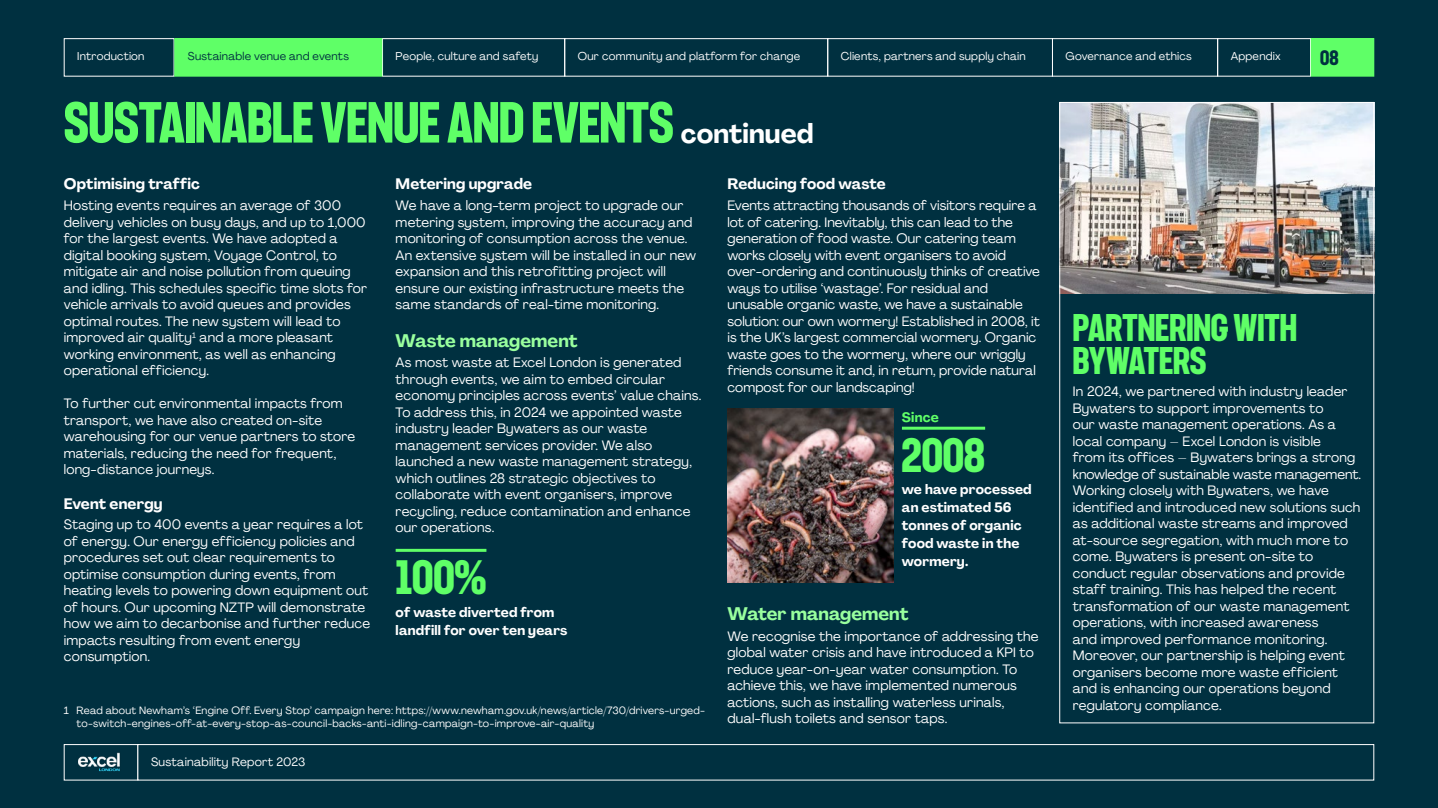
<style>
.page{position:relative;width:1438px;height:808px;background:#fff}
.page>*{position:absolute;margin:0;border:0;box-sizing:border-box;transform-origin:0 0}
.t1{font:700 54px "F37 Judge";color:#5fff67}
.t2{font:700 45px "F37 Judge";letter-spacing:-.005em;color:#5fff67}
.t3{font:700 36px/33px "F37 Judge";color:#5fff67}
.t4{font:700 19.5px "F37 Judge";color:#003040}
.t5{font:700 18px "PP Agrandir";letter-spacing:.005em;color:#99ff9e}
.t6{font:700 15px "PP Agrandir";letter-spacing:.01em;color:#fff}
.t7{font:13.5px/16.5px "PP Agrandir";letter-spacing:.01em;color:#fff}
.t8{font:700 13.5px/18px "PP Agrandir";letter-spacing:.01em;color:#fff}
.t9{font:700 13.5px "PP Agrandir";letter-spacing:.015em;color:#5fff67}
.t10{font:12px "PP Agrandir";letter-spacing:.015em;color:#fff}
.t11{font:11.25px "PP Agrandir";letter-spacing:.02em;color:#fff}
.t12{font:11.25px "PP Agrandir";letter-spacing:.02em;color:#003040}
.t13{font:10.5px/13.5px "PP Agrandir";letter-spacing:.02em;color:#fff}
.s1{font-family:"PP Agrandir";font-size:27px;color:#fff}
</style>
<div class="page">
<div style="left:0;top:0;width:1437px;height:808px;background:#003040"></div>
<img style="left:1061px;top:104px;width:310px;height:189px">
<hr style="left:395px;top:549px;width:91px;height:3px;background:#5fff67">
<img style="left:727px;top:408px;width:166px;height:174px">
<hr style="left:901px;top:427px;width:84px;height:3px;background:#5fff67">
<div style="left:382px;top:38px;width:183px;height:39px;border:1px solid #fff"></div>
<div style="left:564px;top:38px;width:264px;height:39px;border:1px solid #fff"></div>
<div style="left:827px;top:38px;width:225px;height:39px;border:1px solid #fff"></div>
<div style="left:1051px;top:38px;width:166px;height:39px;border:1px solid #fff"></div>
<div style="left:1217px;top:38px;width:93px;height:39px;border:1px solid #fff"></div>
<div style="left:64px;top:744px;width:74px;height:36px;background:#003040;border:1px solid #fff"></div>
<div style="left:137px;top:744px;width:1236px;height:36px;border:1px solid #fff"></div>
<img style="left:78px;top:752px;width:42px;height:20px">
<div style="left:1310px;top:39px;width:63px;height:37px;background:#5fff67"></div>
<div style="left:1310px;top:38px;width:63px;height:39px;border:1px solid #5fff67"></div>
<div style="left:64px;top:38px;width:110px;height:39px;border:1px solid #fff"></div>
<div style="left:175px;top:39px;width:207px;height:37px;background:#5fff67"></div>
<div style="left:174px;top:38px;width:208px;height:39px;border:1px solid #5fff67"></div>
<p class="t11" style="left:77px;top:49px;width:69px">Introduction</p>
<p class="t12" style="left:188px;top:49px;width:162px">Sustainable venue and events</p>
<p class="t11" style="left:395px;top:49px;width:144px">People, culture and safety</p>
<p class="t11" style="left:578px;top:49px;width:224px">Our community and platform for change</p>
<p class="t11" style="left:840px;top:49px;width:186px">Clients, partners and supply chain</p>
<p class="t11" style="left:1065px;top:49px;width:128px">Governance and ethics</p>
<p class="t11" style="left:1230px;top:49px;width:51px">Appendix</p>
<h1 class="t1" style="left:64px;top:81px;width:751px">SUSTAINABLE VENUE AND EVENTS <span class="s1">continued</span></h1>
<h3 class="t4" style="left:1319px;top:43px;width:20px">08</h3>
<p class="t6" style="left:64px;top:175px;width:138px">Optimising traffic</p>
<p class="t7" style="left:64px;top:197px;width:305px">Hosting events requires an average of 300 delivery vehicles on busy days, and up to 1,000 for the largest events. We have adopted a digital booking system, Voyage Control, to mitigate air and noise pollution from queuing and idling. This schedules specific time slots for vehicle arrivals to avoid queues and provides optimal routes. The new system will lead to improved air quality<sup>1</sup> and a more pleasant working environment, as well as enhancing operational efficiency.</p>
<p class="t7" style="left:64px;top:395px;width:293px">To further cut environmental impacts from transport, we have also created on-site warehousing for our venue partners to store materials, reducing the need for frequent, long-distance journeys.</p>
<p class="t6" style="left:64px;top:494px;width:100px">Event energy</p>
<p class="t7" style="left:64px;top:516px;width:308px">Staging up to 400 events a year requires a lot of energy. Our energy efficiency policies and procedures set out clear requirements to optimise consumption during events, from heating levels to powering down equipment out of hours. Our upcoming NZTP will demonstrate how we aim to decarbonise and further reduce impacts resulting from event energy consumption.</p>
<p class="t6" style="left:395px;top:175px;width:138px">Metering upgrade</p>
<p class="t7" style="left:395px;top:197px;width:302px">We have a long-term project to upgrade our metering system, improving the accuracy and monitoring of consumption across the venue.<br>An extensive system will be installed in our new expansion and this retrofitting project will ensure our existing infrastructure meets the same standards of real-time monitoring.</p>
<h3 class="t5" style="left:395px;top:329px;width:183px">Waste management</h3>
<p class="t7" style="left:395px;top:354px;width:307px">As most waste at Excel London is generated through events, we aim to embed circular economy principles across events’ value chains.<br>To address this, in 2024 we appointed waste industry leader Bywaters as our waste management services provider. We also launched a new waste management strategy, which outlines 28 strategic objectives to collaborate with event organisers, improve recycling, reduce contamination and enhance our operations.</p>
<h2 class="t2" style="left:395px;top:543px;width:92px">100%</h2>
<p class="t8" style="left:395px;top:603px;width:173px">of waste diverted from landfill for over ten years</p>
<p class="t13" style="left:77px;top:703px;width:630px;text-indent:-13px">1 Read about Newham’s ‘Engine Off. Every Stop’ campaign here: https://www.newham.gov.uk/news/article/730/drivers-urged&shy;to-switch-engines-off-at-every-stop-as-council-backs-anti-idling-campaign-to-improve-air-quality</p>
<p class="t10" style="left:151px;top:754px;width:156px">Sustainability Report 2023</p>
<p class="t6" style="left:727px;top:175px;width:160px">Reducing food waste</p>
<p class="t7" style="left:727px;top:197px;width:314px">Events attracting thousands of visitors require a lot of catering. Inevitably, this can lead to the generation of food waste. Our catering team works closely with event organisers to avoid over-ordering and continuously thinks of creative ways to utilise ‘wastage’. For residual and unusable organic waste, we have a sustainable solution: our own wormery! Established in 2008, it is the UK’s largest commercial wormery. Organic waste goes to the wormery, where our wriggly friends consume it and, in return, provide natural compost for our landscaping!</p>
<p class="t9" style="left:901px;top:409px;width:38px">Since</p>
<h2 class="t2" style="left:901px;top:421px;width:85px">2008</h2>
<p class="t8" style="left:901px;top:481px;width:131px">we have processed an estimated 56 tonnes of organic food waste in the wormery.</p>
<h3 class="t5" style="left:727px;top:602px;width:183px">Water management</h3>
<p class="t7" style="left:727px;top:627px;width:312px">We recognise the importance of addressing the global water crisis and have introduced a KPI to reduce year-on-year water consumption. To achieve this, we have implemented numerous actions, such as installing waterless urinals, dual-flush toilets and sensor taps.</p>
<h3 class="t3" style="left:1072px;top:309px;width:226px">PARTNERING WITH<br>BYWATERS</h3>
<p class="t7" style="left:1072px;top:383px;width:290px">In 2024, we partnered with industry leader Bywaters to support improvements to<br>our waste management operations. As a local company – Excel London is visible<br>from its offices – Bywaters brings a strong knowledge of sustainable waste management.<br>Working closely with Bywaters, we have identified and introduced new solutions such as additional waste streams and improved at-source segregation, with much more to come. Bywaters is present on-site to conduct regular observations and provide staff training. This has helped the recent transformation of our waste management operations, with increased awareness<br>and improved performance monitoring.<br>Moreover, our partnership is helping event organisers become more waste efficient and is enhancing our operations beyond regulatory compliance.</p>
</div>
